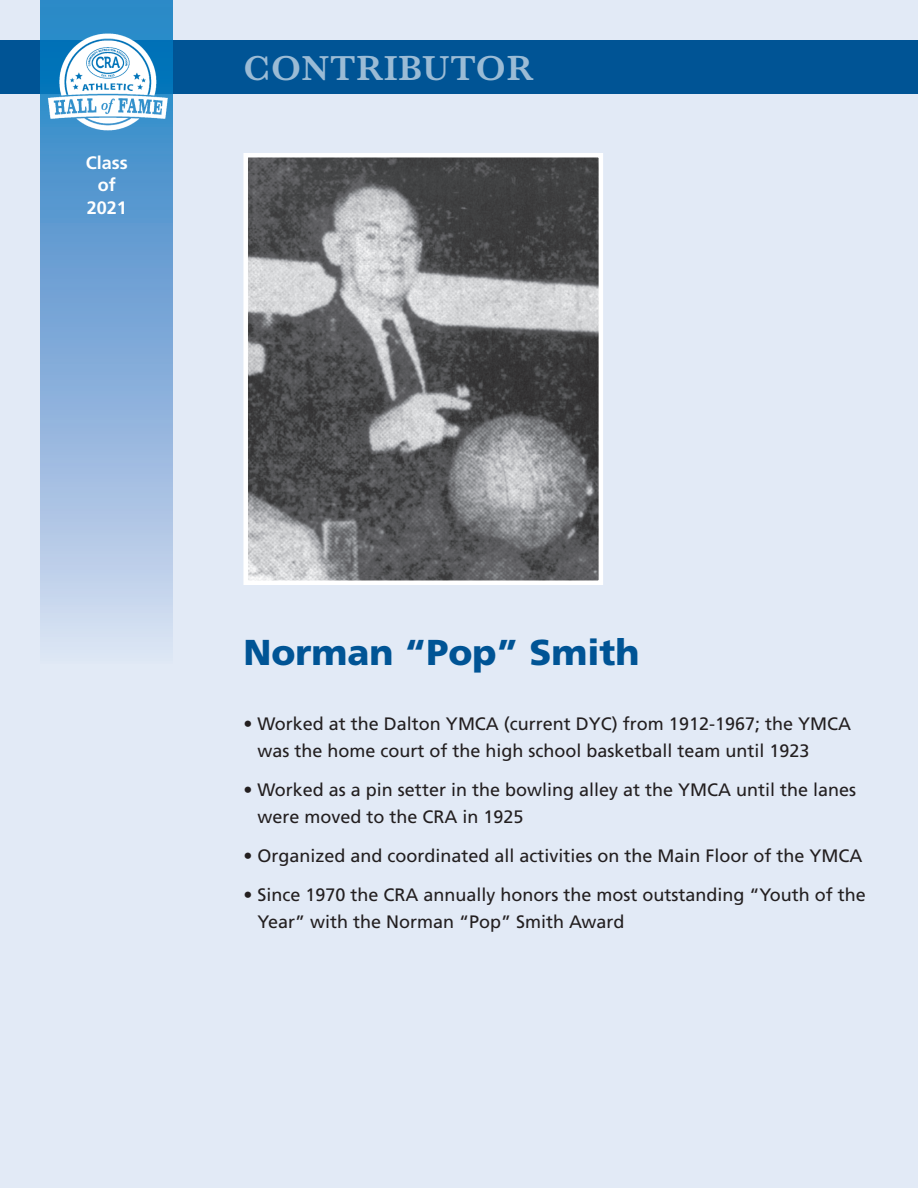
<style>
.page{position:relative;width:918px;height:1188px;background:#e2eaf6}
.page>*{position:absolute;margin:0;border:0;box-sizing:border-box;transform-origin:0 0}
.t1{font:900 36px "Frutiger";color:#005495}
.t2{font:600 36px "Baskerville";letter-spacing:.025em;color:rgb(255 255 255/.61)}
.t3{font:18px/27px "Frutiger";color:#231f20}
.t4{font:700 18px/22.5px "Frutiger";color:#fff;text-align:center}
</style>
<div class="page">
<div style="left:0;top:40px;width:918px;height:54px;background:#005495"></div>
<svg style="left:41px;top:0;width:132px;height:642px;background:#85b0db"></svg>
<img style="left:42px;top:31px;width:131px;height:102px">
<img style="left:248px;top:158px;width:350px;height:422px">
<div style="left:243px;top:153px;width:360px;height:432px;border:4px solid #fff"></div>
<p class="t4" style="left:86px;top:153px;width:43px">Class of<br>2021</p>
<h1 class="t2" style="left:243px;top:46px;width:291px">CONTRIBUTOR</h1>
<h1 class="t1" style="left:243px;top:638px;width:398px">Norman “Pop” Smith</h1>
<p class="t3" style="left:257px;top:712px;width:595px;text-indent:-14px">• Worked at the Dalton YMCA (current DYC) from 1912-1967; the YMCA was the home court of the high school basketball team until 1923</p>
<p class="t3" style="left:257px;top:778px;width:600px;text-indent:-14px">• Worked as a pin setter in the bowling alley at the YMCA until the lanes were moved to the CRA in 1925</p>
<p class="t3" style="left:243px;top:844px;width:621px">• Organized and coordinated all activities on the Main Floor of the YMCA</p>
<p class="t3" style="left:257px;top:883px;width:610px;text-indent:-14px">• Since 1970 the CRA annually honors the most outstanding “Youth of the<br>Year” with the Norman “Pop” Smith Award</p>
</div>
